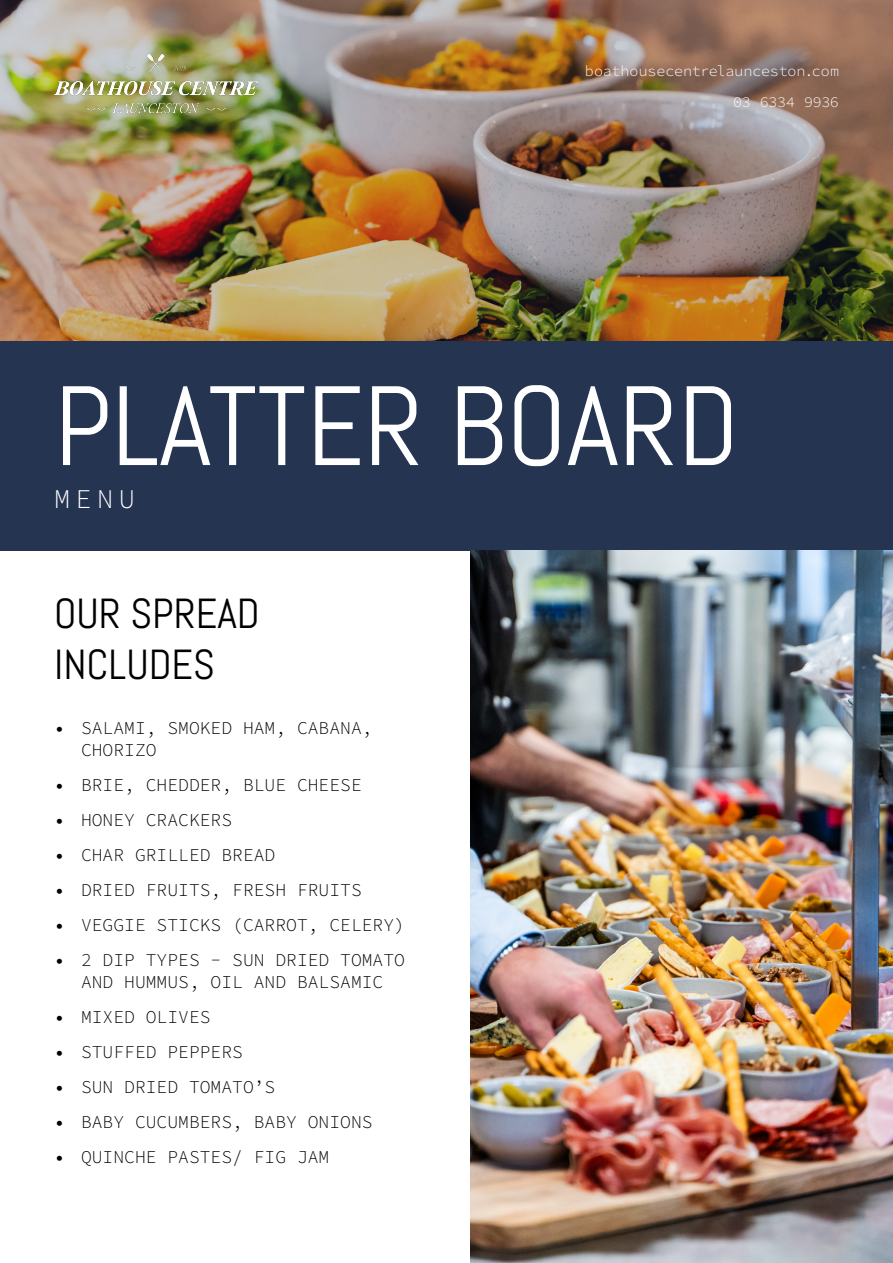
<style>
.page{position:relative;width:893px;height:1263px;background:#fff}
.page>*{position:absolute;margin:0;border:0;box-sizing:border-box;transform-origin:0 0}
.t1{font:112.5px "Abel";color:#fff}
.t2{font:42px/50.4px "Abel";color:#000}
.Para{font:200 27px "Source Code Roman";color:#fff}
.t3{font:200 18px/21.6px "Source Code Roman";color:#000}
.Para-2{font:200 15px "Source Code Roman";letter-spacing:-.015em;color:#fff}
</style>
<div class="page">
<img style="left:0;top:0;width:893px;height:341px">
<img style="left:54px;top:51px;width:207px;height:71px">
<div style="left:0;top:341px;width:893px;height:209px;background:#253551"></div>
<img style="left:470px;top:550px;width:423px;height:713px">
<p class="Para-2" style="left:585px;top:60px;width:256px">boathousecentrelaunceston.com</p>
<p class="Para-2" style="left:733px;top:91px;width:107px">03 6334 9936</p>
<p class="t1" style="left:54px;top:355px;width:686px">PLATTER BOARD</p>
<p class="Para" style="left:54px;top:479px;width:83px">MENU</p>
<h3 class="t2" style="left:54px;top:589px;width:207px">OUR SPREAD<br>INCLUDES</h3>
<p class="t3" style="left:81px;top:718px;width:293px;text-indent:-27px">• SALAMI, SMOKED HAM, CABANA,<br>CHORIZO</p>
<p class="t3" style="left:54px;top:774px;width:309px">• BRIE, CHEDDER, BLUE CHEESE</p>
<p class="t3" style="left:54px;top:809px;width:180px">• HONEY CRACKERS</p>
<p class="t3" style="left:54px;top:845px;width:223px">• CHAR GRILLED BREAD</p>
<p class="t3" style="left:54px;top:880px;width:309px">• DRIED FRUITS, FRESH FRUITS</p>
<p class="t3" style="left:54px;top:915px;width:353px">• VEGGIE STICKS (CARROT, CELERY)</p>
<p class="t3" style="left:54px;top:950px;width:353px;text-align:center">• 2 DIP TYPES - SUN DRIED TOMATO<br>AND HUMMUS, OIL AND BALSAMIC</p>
<p class="t3" style="left:54px;top:1007px;width:158px">• MIXED OLIVES</p>
<p class="t3" style="left:54px;top:1042px;width:190px">• STUFFED PEPPERS</p>
<p class="t3" style="left:54px;top:1077px;width:223px">• SUN DRIED TOMATO’S</p>
<p class="t3" style="left:54px;top:1112px;width:320px">• BABY CUCUMBERS, BABY ONIONS</p>
<p class="t3" style="left:54px;top:1147px;width:277px">• QUINCHE PASTES/ FIG JAM</p>
</div>
